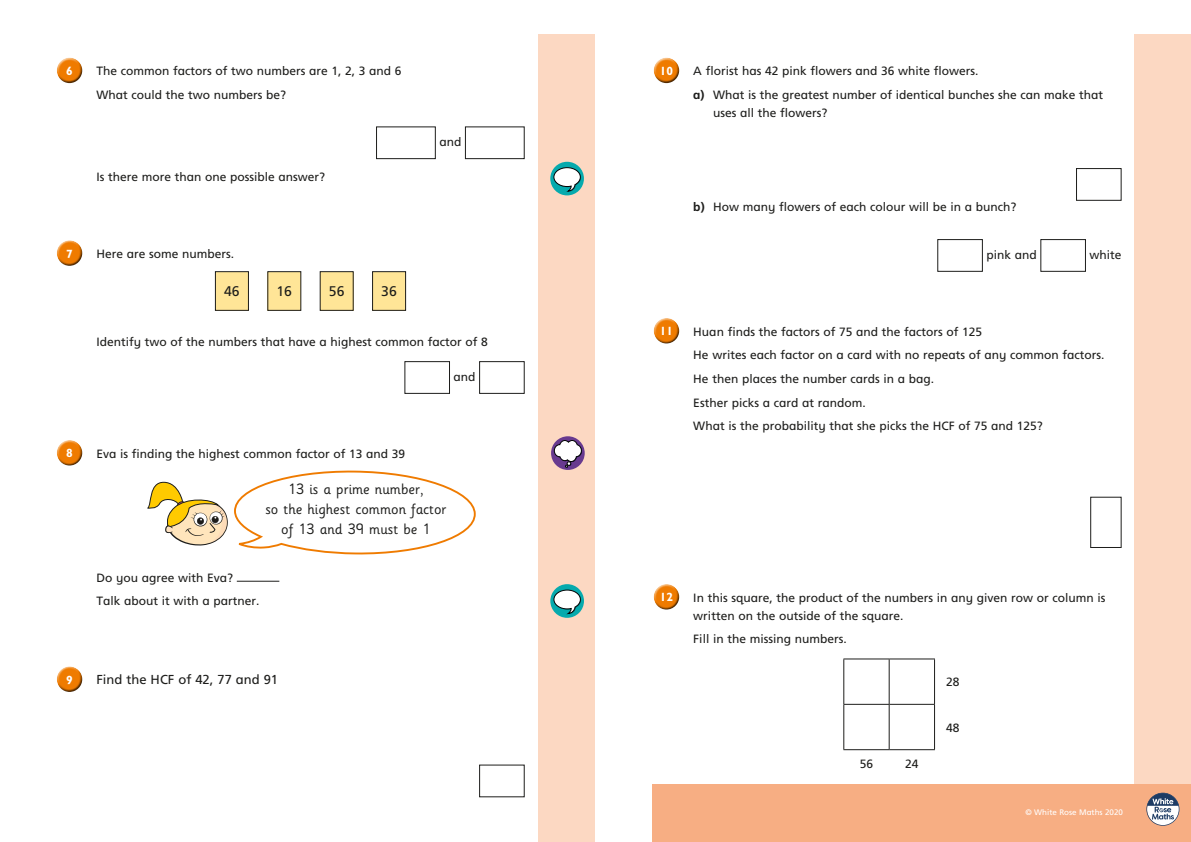
<style>
.page{position:relative;width:1191px;height:842px;background:#fff}
.page>*{position:absolute;margin:0;border:0;box-sizing:border-box;transform-origin:0 0}
.t1{font:15px/20px "Sassoon Infant Std";color:#1d1d1b;text-align:center}
.t2{font:14px "Frutiger Inf";color:#1d1d1b}
.t3{font:13px "Frutiger Inf";color:#1d1d1b}
.t4{font:12px/23.7px "Frutiger Inf";color:#1d1d1b}
.t5{font:700 12px "Gill Infant";color:#fff}
.t6{font:8px "Frutiger Inf";color:#fff}
.s1{font-weight:700}
</style>
<div class="page">
<div style="left:539px;top:34px;width:99px;height:808px;background:#fcd8c2"></div>
<div style="left:595px;top:0;width:48px;height:842px;background:#fff"></div>
<div style="left:1134px;top:34px;width:57px;height:808px;background:#fcd8c2"></div>
<div style="left:57px;top:57px;width:26px;height:21px;background:#fff;opacity:.75"></div>
<div style="left:57px;top:61px;width:27px;height:23px;background:#1d1d1b;opacity:.75"></div>
<div style="left:376px;top:127px;width:60px;height:32px;border:1px solid #1d1d1b"></div>
<div style="left:465px;top:127px;width:59px;height:32px;border:1px solid #1d1d1b"></div>
<div style="left:57px;top:240px;width:26px;height:20px;background:#fff;opacity:.75"></div>
<div style="left:57px;top:244px;width:27px;height:23px;background:#1d1d1b;opacity:.75"></div>
<div style="left:215px;top:272px;width:33px;height:38px;background:#ffe597"></div>
<div style="left:215px;top:271px;width:34px;height:40px;border:1px solid #1d1d1b"></div>
<div style="left:268px;top:272px;width:33px;height:38px;background:#ffe597"></div>
<div style="left:267px;top:271px;width:34px;height:40px;border:1px solid #1d1d1b"></div>
<div style="left:320px;top:272px;width:33px;height:38px;background:#ffe597"></div>
<div style="left:320px;top:271px;width:34px;height:40px;border:1px solid #1d1d1b"></div>
<div style="left:372px;top:272px;width:33px;height:38px;background:#ffe597"></div>
<div style="left:372px;top:271px;width:34px;height:40px;border:1px solid #1d1d1b"></div>
<div style="left:404px;top:361px;width:46px;height:33px;border:1px solid #1d1d1b"></div>
<div style="left:479px;top:361px;width:45px;height:33px;border:1px solid #1d1d1b"></div>
<div style="left:57px;top:440px;width:26px;height:20px;background:#fff;opacity:.75"></div>
<div style="left:57px;top:444px;width:27px;height:23px;background:#1d1d1b;opacity:.75"></div>
<hr style="left:237px;top:581px;width:42px;height:1px;background:#1d1d1b">
<div style="left:57px;top:666px;width:26px;height:20px;background:#fff;opacity:.75"></div>
<div style="left:57px;top:670px;width:27px;height:23px;background:#1d1d1b;opacity:.75"></div>
<div style="left:652px;top:785px;width:539px;height:57px;background:#f7ae83"></div>
<svg style="left:1146px;top:793px;width:33px;height:33px"></svg>
<svg style="left:551px;top:436px;width:34px;height:34px"></svg>
<svg style="left:554px;top:440px;width:28px;height:28px"></svg>
<div style="left:653px;top:57px;width:27px;height:21px;background:#fff;opacity:.75"></div>
<div style="left:653px;top:61px;width:27px;height:23px;background:#1d1d1b;opacity:.75"></div>
<div style="left:1076px;top:168px;width:45px;height:33px;border:1px solid #1d1d1b"></div>
<div style="left:937px;top:239px;width:45px;height:33px;border:1px solid #1d1d1b"></div>
<div style="left:1040px;top:239px;width:45px;height:33px;border:1px solid #1d1d1b"></div>
<div style="left:653px;top:317px;width:27px;height:21px;background:#fff;opacity:.75"></div>
<div style="left:653px;top:322px;width:27px;height:22px;background:#1d1d1b;opacity:.75"></div>
<div style="left:1090px;top:497px;width:31px;height:51px;border:1px solid #1d1d1b"></div>
<div style="left:653px;top:584px;width:27px;height:20px;background:#fff;opacity:.75"></div>
<div style="left:653px;top:588px;width:27px;height:23px;background:#1d1d1b;opacity:.75"></div>
<hr style="left:843px;top:659px;width:46px;height:1px;background:#1d1d1b">
<hr style="left:843px;top:659px;width:1px;height:45px;background:#1d1d1b">
<hr style="left:889px;top:659px;width:46px;height:1px;background:#1d1d1b">
<hr style="left:888px;top:659px;width:1px;height:45px;background:#1d1d1b">
<hr style="left:934px;top:659px;width:1px;height:45px;background:#1d1d1b">
<hr style="left:843px;top:704px;width:46px;height:1px;background:#1d1d1b">
<hr style="left:843px;top:705px;width:1px;height:44px;background:#1d1d1b">
<hr style="left:889px;top:704px;width:46px;height:1px;background:#1d1d1b">
<hr style="left:888px;top:705px;width:1px;height:44px;background:#1d1d1b">
<hr style="left:934px;top:705px;width:1px;height:44px;background:#1d1d1b">
<hr style="left:843px;top:749px;width:46px;height:1px;background:#1d1d1b">
<hr style="left:889px;top:749px;width:46px;height:1px;background:#1d1d1b">
<svg style="left:550px;top:584px;width:34px;height:34px"></svg>
<svg style="left:554px;top:590px;width:27px;height:24px"></svg>
<svg style="left:147px;top:470px;width:329px;height:85px"></svg>
<div style="left:550px;top:162px;width:34px;height:33px;background:#06aaad;border-radius:50%"></div>
<svg style="left:553px;top:167px;width:28px;height:25px"></svg>
<p class="t5" style="left:66px;top:64px;width:8px">6</p>
<p class="t4" style="left:96px;top:59px;width:307px">The common factors of two numbers are 1, 2, 3 and 6<br>What could the two numbers be?</p>
<p class="t4" style="left:96px;top:165px;width:230px">Is there more than one possible answer?</p>
<p class="t5" style="left:66px;top:246px;width:8px">7</p>
<p class="t4" style="left:96px;top:242px;width:139px">Here are some numbers.</p>
<p class="t2" style="left:224px;top:283px;width:17px">46</p>
<p class="t2" style="left:276px;top:283px;width:17px">16</p>
<p class="t2" style="left:329px;top:283px;width:17px">56</p>
<p class="t2" style="left:381px;top:283px;width:17px">36</p>
<p class="t4" style="left:439px;top:130px;width:23px">and</p>
<p class="t4" style="left:96px;top:330px;width:393px">Identify two of the numbers that have a highest common factor of 8</p>
<p class="t4" style="left:453px;top:365px;width:23px">and</p>
<p class="t5" style="left:66px;top:446px;width:8px">8</p>
<p class="t4" style="left:96px;top:441px;width:310px">Eva is finding the highest common factor of 13 and 39</p>
<p class="t1" style="left:265px;top:479px;width:183px">13 is a prime number,<br>so the highest common factor of 13 and 39 must be 1</p>
<p class="t4" style="left:96px;top:565px;width:165px">Do you agree with Eva?<br>Talk about it with a partner.</p>
<p class="t5" style="left:66px;top:672px;width:8px">9</p>
<p class="t3" style="left:96px;top:672px;width:183px">Find the HCF of 42, 77 and 91</p>
<p class="t5" style="left:660px;top:64px;width:15px">10</p>
<p class="t4" style="left:693px;top:59px;width:411px">A florist has 42 pink flowers and 36 white flowers.<br><span class="s1">a)</span> What is the greatest number of identical bunches she can make that</p>
<p class="t4" style="left:713px;top:101px;width:116px">uses all the flowers?</p>
<p class="t4" style="left:693px;top:195px;width:325px"><span class="s1">b)</span> How many flowers of each colour will be in a bunch?</p>
<p class="t4" style="left:986px;top:243px;width:52px">pink and</p>
<p class="t4" style="left:1089px;top:243px;width:34px">white</p>
<p class="t5" style="left:660px;top:324px;width:15px">11</p>
<p class="t4" style="left:693px;top:319px;width:413px">Huan finds the factors of 75 and the factors of 125<br>He writes each factor on a card with no repeats of any common factors.<br>He then places the number cards in a bag.<br>Esther picks a card at random.<br>What is the probability that she picks the HCF of 75 and 125?</p>
<p class="t5" style="left:660px;top:590px;width:15px">12</p>
<p class="t4" style="left:693px;top:588px;width:414px;line-height:18px">In this square, the product of the numbers in any given row or column is written on the outside of the square.</p>
<p class="t4" style="left:693px;top:627px;width:155px">Fill in the missing numbers.</p>
<p class="t4" style="left:946px;top:670px;width:15px">28</p>
<p class="t4" style="left:946px;top:715px;width:15px">48</p>
<p class="t4" style="left:859px;top:752px;width:15px">56</p>
<p class="t4" style="left:905px;top:752px;width:15px">24</p>
<p class="t6" style="left:1025px;top:808px;width:99px">© White Rose Maths 2020</p>
</div>
